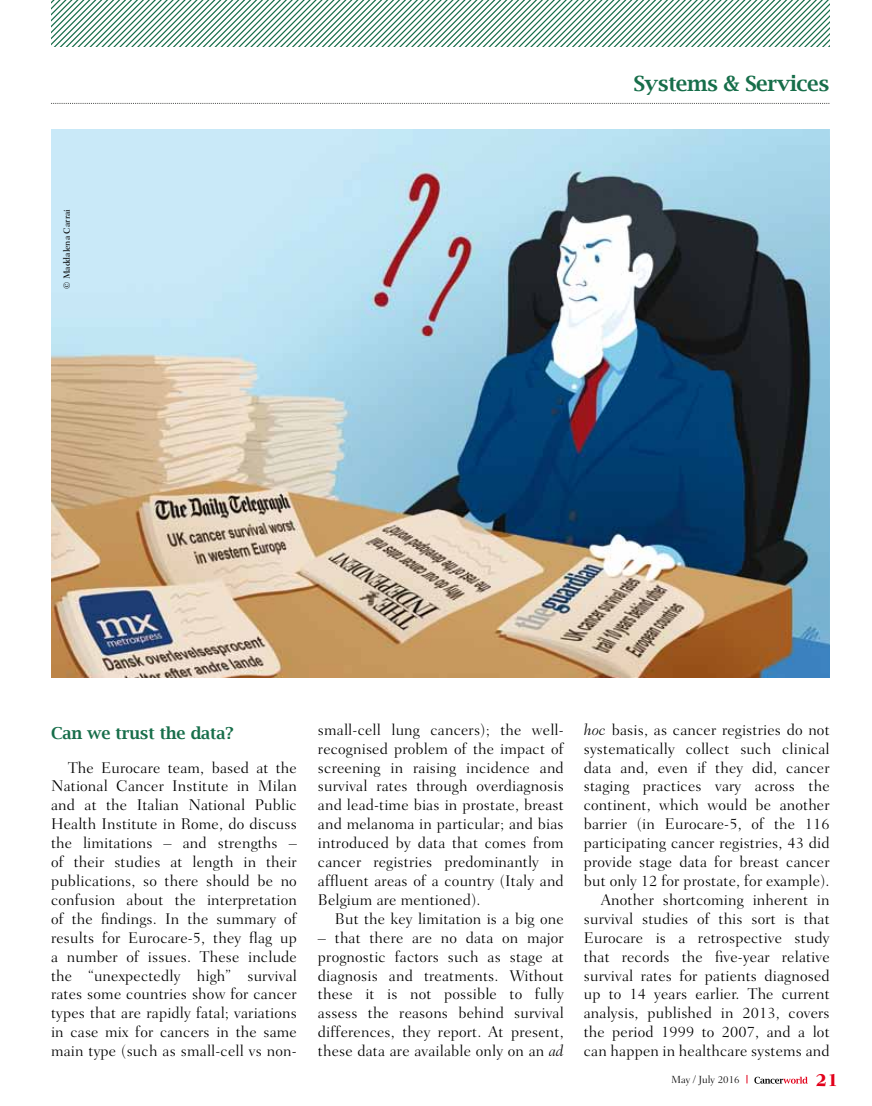
<style>
.page{position:relative;width:872px;height:1106px;background:#fff}
.page>*{position:absolute;margin:0;border:0;box-sizing:border-box;transform-origin:0 0}
.t1{font:600 21px "Lucida Bright";letter-spacing:-.025em;color:#176e4a}
.t2{font:800 18px "Fairfield LH";color:#e2001a}
.t3{font:600 16.5px "Lucida Bright";letter-spacing:-.01em;color:#176e4a}
.t4{font:300 15.75px/18.9px "Fairfield LH";letter-spacing:.01em;color:#000;text-align:justify}
.t5{font:300 10.5px "Fairfield LH";color:#000}
.t6{font:500 9px "Fairfield LH";color:#000}
.s1{font-style:italic}
</style>
<div class="page">
<svg style="left:754px;top:1076px;width:53px;height:7px"></svg>
<img style="left:51px;top:130px;width:778px;height:548px">
<svg style="left:51px;top:0;width:778px;height:47px"></svg>
<svg style="left:51px;top:103px;width:778px;height:1px"></svg>
<p class="t6" style="left:62px;top:289px;width:82px;rotate:-90deg">© Maddalena Carrai</p>
<h1 class="t1" style="left:633px;top:71px;width:197px">Systems &amp; Services</h1>
<p class="t3" style="left:51px;top:724px;width:184px">Can we trust the data?</p>
<p class="t4" style="left:51px;top:758px;width:247px;text-indent:17px">The Eurocare team, based at the National Cancer Institute in Milan and at the Italian National Public Health Institute in Rome, do discuss the limitations – and strengths – of their studies at length in their publications, so there should be no confusion about the interpretation of the findings. In the summary of results for Eurocare-5, they flag up a number of issues. These include the “unexpectedly high” survival rates some countries show for cancer types that are rapidly fatal; variations in case mix for cancers in the same main type (such as small-cell vs non-</p>
<p class="t4" style="left:318px;top:720px;width:247px">small-cell lung cancers); the well&shy;recognised problem of the impact of screening in raising incidence and survival rates through overdiagnosis and lead-time bias in prostate, breast and melanoma in particular; and bias introduced by data that comes from cancer registries predominantly in affluent areas of a country (Italy and Belgium are mentioned).</p>
<p class="t4" style="left:335px;top:909px;width:230px">But the key limitation is a big one</p>
<p class="t4" style="left:318px;top:928px;width:247px">– that there are no data on major prognostic factors such as stage at diagnosis and treatments. Without these it is not possible to fully assess the reasons behind survival differences, they report. At present, these data are available only on an <span class="s1">ad</span></p>
<p class="t4" style="left:584px;top:720px;width:247px;text-align:right"><span class="s1">hoc</span> basis, as cancer registries do not systematically collect such clinical data and, even if they did, cancer staging practices vary across the continent, which would be another barrier (in Eurocare-5, of the 116 participating cancer registries, 43 did provide stage data for breast cancer but only 12 for prostate, for example).<br>Another shortcoming inherent in survival studies of this sort is that Eurocare is a retrospective study that records the five-year relative survival rates for patients diagnosed up to 14 years earlier. The current analysis, published in 2013, covers the period 1999 to 2007, and a lot can happen in healthcare systems and</p>
<p class="t5" style="left:671px;top:1073px;width:70px">May / July 2016</p>
<p class="t2" style="left:815px;top:1069px;width:24px">21</p>
</div>
